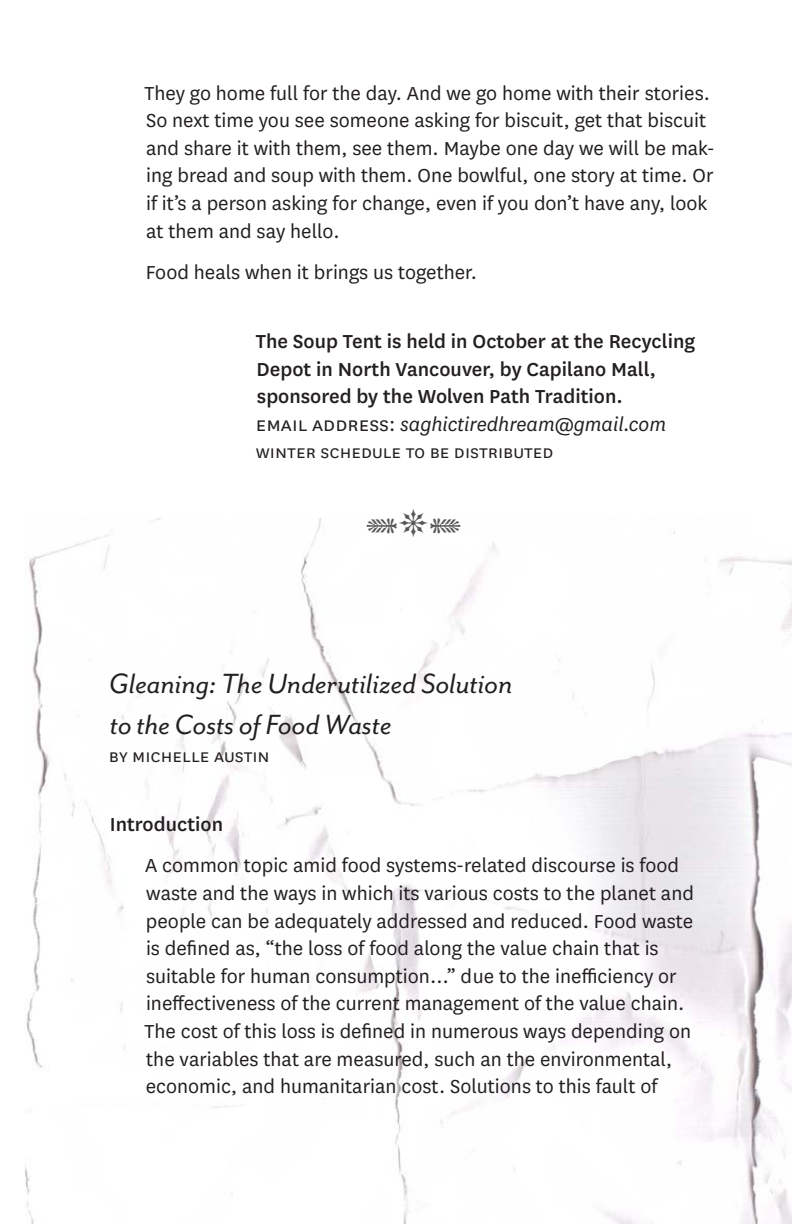
<style>
.page{position:relative;width:792px;height:1224px;background:#fff}
.page>*{position:absolute;margin:0;border:0;box-sizing:border-box;transform-origin:0 0}
.t1{font:italic 32px/41.4px "Mr Eaves San OT";color:#231f20}
.Main_Essay_Text{font:22px/27.6px "National";color:#231f20}
.Callout{font:500 22px/27.6px "National";color:#231f20}
.Callout-2{font:20px "National";color:#231f20}
.Author{font:20px "National";color:#231f20}
.s1{font-weight:400}
.s2{font-weight:400;font-style:italic}
</style>
<div class="page">
<img style="left:25px;top:518px;width:767px;height:706px">
<svg style="left:746px;top:518px;width:46px;height:30px"></svg>
<svg style="left:367px;top:518px;width:93px;height:20px"></svg>
<p class="Main_Essay_Text" style="left:144px;top:78px;width:572px">They go home full for the day. And we go home with their stories.<br>So next time you see someone asking for biscuit, get that biscuit and share it with them, see them. Maybe one day we will be mak&shy;ing bread and soup with them. One bowlful, one story at time. Or if it’s a person asking for change, even if you don’t have any, look at them and say hello.</p>
<p class="Main_Essay_Text" style="left:146px;top:258px;width:333px">Food heals when it brings us together.</p>
<p class="Callout" style="left:256px;top:326px;width:441px">The Soup Tent is held in October at the Recycling Depot in North Vancouver, by Capilano Mall, sponsored by the Wolven Path Tradition.<br><span class="s1">Email address:</span> <span class="s2">saghictiredhream@gmail.com</span></p>
<p class="Callout-2" style="left:256px;top:439px;width:299px">Winter schedule to be distributed</p>
<p class="t1" style="left:109px;top:663px;width:405px">Gleaning: The Underutilized Solution to the Costs of Food Waste</p>
<p class="Author" style="left:109px;top:743px;width:162px">By m ichelle austin</p>
<p class="Callout" style="left:110px;top:809px;width:115px">Introduction</p>
<p class="Main_Essay_Text" style="left:144px;top:851px;width:551px">A common topic amid food systems-related discourse is food waste and the ways in which its various costs to the planet and people can be adequately addressed and reduced. Food waste is defined as, “the loss of food along the value chain that is suitable for human consumption…” due to the inefficiency or ineffectiveness of the current management of the value chain.<br>The cost of this loss is defined in numerous ways depending on the variables that are measured, such an the environmental, economic, and humanitarian cost. Solutions to this fault of</p>
</div>
